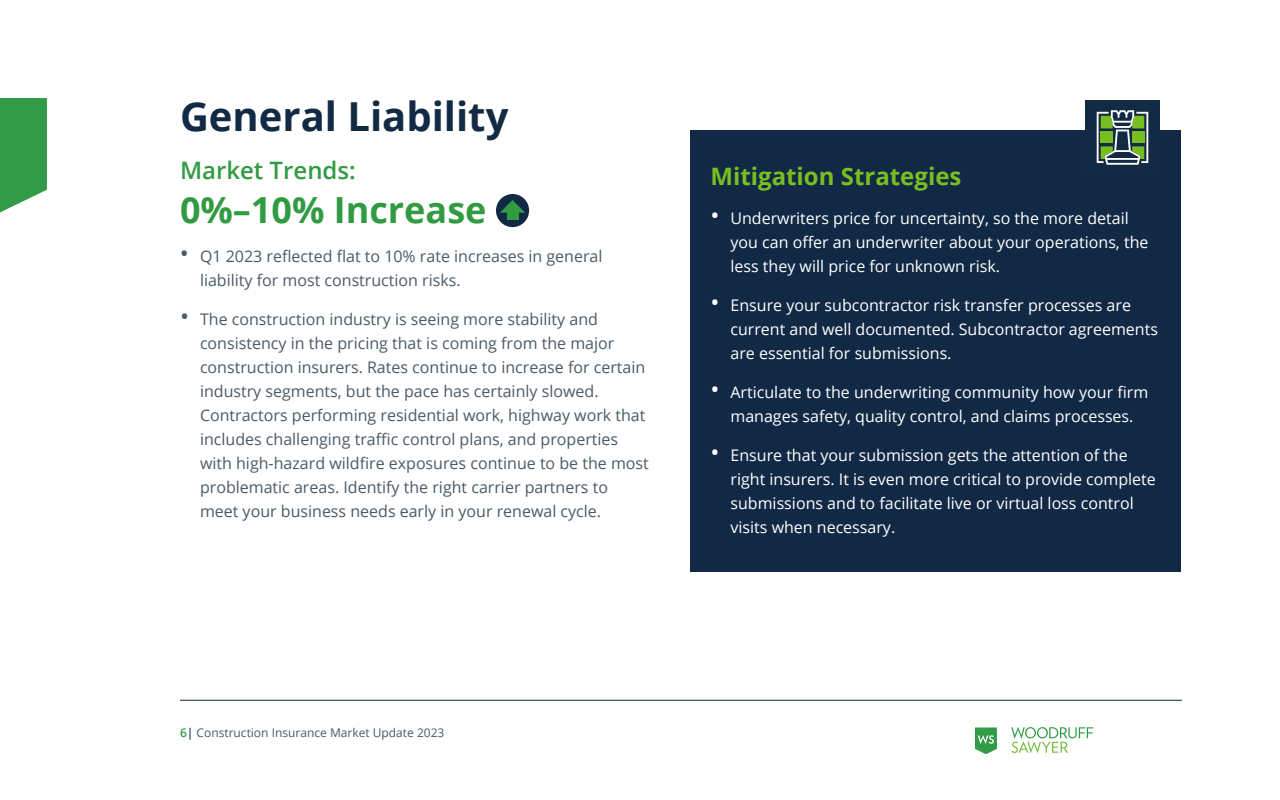
<style>
.page{position:relative;width:1280px;height:800px;background:#fff}
.page>*{position:absolute;margin:0;border:0;box-sizing:border-box;transform-origin:0 0}
.t1{font:700 40px "Open Sans";color:#132a44}
.t2{font:700 36px "Open Sans";color:#319b42}
.t3{font:700 24px "Open Sans";color:#78bf21}
.t4{font:600 24px "Open Sans";color:#319b42}
.t5{font:16px/24px "Open Sans";color:#495b67}
.t6{font:16px/24px "Open Sans";color:#fff}
.t7{font:12px "Open Sans";color:#495b67}
.s1{font-size:24px}
.s2{font-weight:600;color:#319b42}
.s3{font-weight:700}
</style>
<div class="page">
<svg style="left:0;top:98px;width:47px;height:114px"></svg>
<hr style="left:180px;top:700px;width:1002px;height:1px;background:#132a44">
<svg style="left:1011px;top:727px;width:82px;height:26px"></svg>
<svg style="left:975px;top:728px;width:22px;height:26px"></svg>
<div style="left:690px;top:130px;width:491px;height:442px;background:#122945"></div>
<div style="left:1085px;top:100px;width:75px;height:75px;background:#132a44"></div>
<svg style="left:1097px;top:110px;width:51px;height:55px"></svg>
<div style="left:496px;top:194px;width:33px;height:33px;background:#122945;border-radius:50%"></div>
<div style="left:507px;top:208px;width:12px;height:12px;background:#319b42"></div>
<svg style="left:500px;top:200px;width:25px;height:13px"></svg>
<h1 class="t1" style="left:180px;top:88px;width:330px">General Liability</h1>
<h3 class="t4" style="left:180px;top:154px;width:177px">Market Trends:</h3>
<h2 class="t2" style="left:180px;top:184px;width:308px">0%–10% Increase</h2>
<p class="t5" style="left:200px;top:243px;width:404px;text-indent:-20px"><span class="s1">•</span> Q1 2023 reflected flat to 10% rate increases in general liability for most construction risks.</p>
<p class="t5" style="left:200px;top:306px;width:450px;text-indent:-20px"><span class="s1">•</span> The construction industry is seeing more stability and consistency in the pricing that is coming from the major construction insurers. Rates continue to increase for certain industry segments, but the pace has certainly slowed.<br>Contractors performing residential work, highway work that includes challenging traffic control plans, and properties with high-hazard wildfire exposures continue to be the most problematic areas. Identify the right carrier partners to meet your business needs early in your renewal cycle.</p>
<h3 class="t3" style="left:710px;top:159px;width:252px">Mitigation Strategies</h3>
<p class="t6" style="left:730px;top:206px;width:420px;text-indent:-20px"><span class="s1">•</span> Underwriters price for uncertainty, so the more detail you can offer an underwriter about your operations, the less they will price for unknown risk.</p>
<p class="t6" style="left:730px;top:293px;width:429px;text-indent:-20px"><span class="s1">•</span> Ensure your subcontractor risk transfer processes are current and well documented. Subcontractor agreements are essential for submissions.</p>
<p class="t6" style="left:710px;top:380px;width:439px;text-align:center"><span class="s1">•</span> Articulate to the underwriting community how your firm manages safety, quality control, and claims processes.</p>
<p class="t6" style="left:730px;top:443px;width:427px;text-indent:-20px"><span class="s1">•</span> Ensure that your submission gets the attention of the right insurers. It is even more critical to provide complete submissions and to facilitate live or virtual loss control visits when necessary.</p>
<p class="t7" style="left:180px;top:724px;width:266px"><span class="s2">6</span><span class="s3">|</span> Construction Insurance Market Update 2023</p>
</div>
